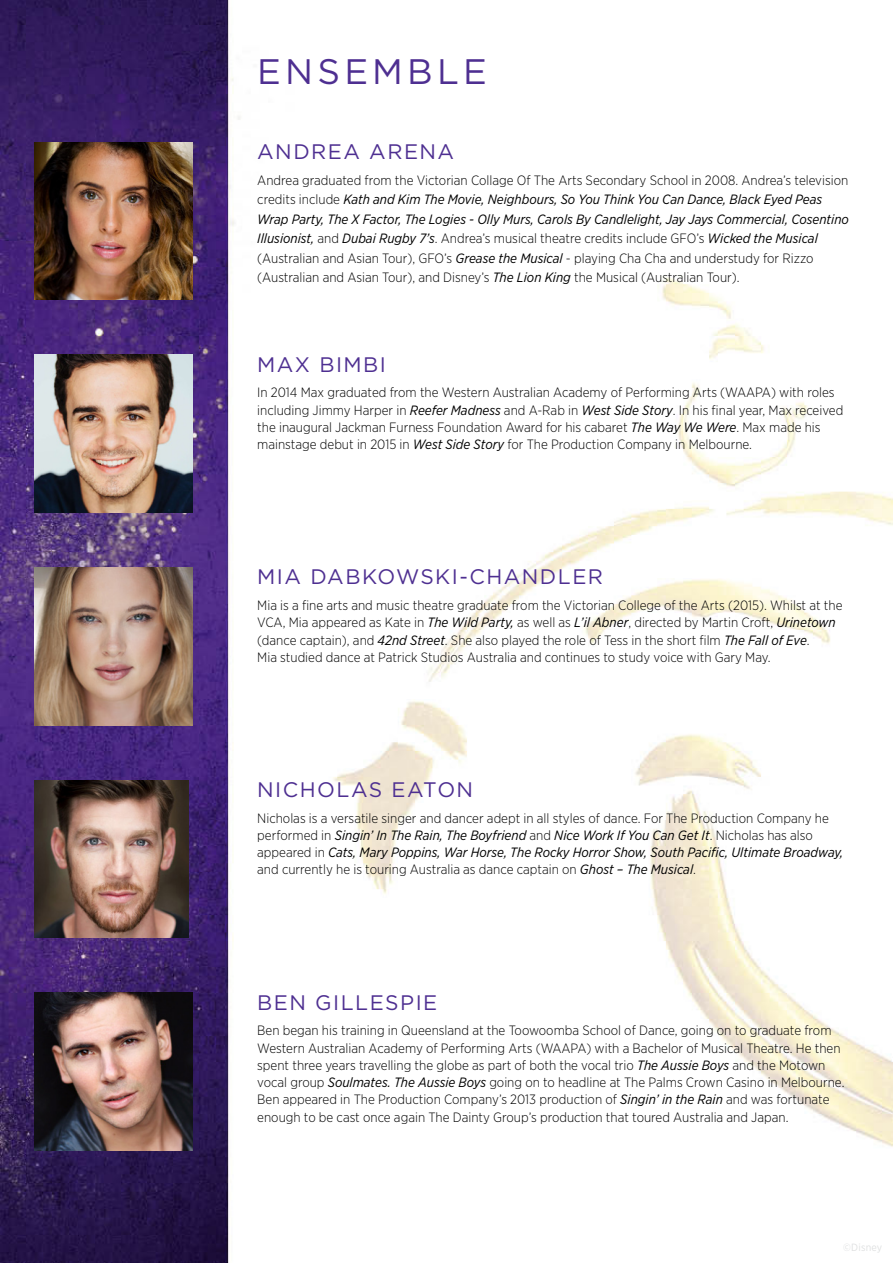
<style>
.page{position:relative;width:893px;height:1263px;background:#fff}
.page>*{position:absolute;margin:0;border:0;box-sizing:border-box;transform-origin:0 0}
.t1{font:35.4px "Gotham";letter-spacing:.12em;color:#4e2f91}
.t2{font:21px "Gotham";letter-spacing:.07em;color:#4e2f91}
.t3{font:300 13.5px/17.2px "Gotham Narrow";color:#000}
.t4{font:10.5px "Gotham Narrow";letter-spacing:.015em;color:#d1d3d4}
.s1{font-weight:400;font-style:italic}
</style>
<div class="page">
<img style="left:0;top:0;width:893px;height:1263px">
<img style="left:35px;top:355px;width:157px;height:157px">
<img style="left:35px;top:142px;width:157px;height:158px">
<img style="left:35px;top:567px;width:157px;height:158px">
<img style="left:35px;top:780px;width:153px;height:158px">
<img style="left:35px;top:993px;width:157px;height:157px">
<h1 class="t1" style="left:257px;top:48px;width:231px">ENSEMBLE</h1>
<h2 class="t2" style="left:257px;top:138px;width:198px">ANDREA ARENA</h2>
<p class="t3" style="left:257px;top:170px;width:593px;line-height:19.5px">Andrea graduated from the Victorian Collage Of The Arts Secondary School in 2008. Andrea’s television credits include <span class="s1">Kath and Kim The Movie, Neighbours, So You Think You Can Dance, Black Eyed Peas Wrap Party, The X Factor, The Logies - Olly Murs, Carols By Candlelight, Jay Jays Commercial, Cosentino Illusionist,</span> and <span class="s1">Dubai Rugby 7’s</span>. Andrea’s musical theatre credits include GFO’s <span class="s1">Wicked the Musical </span>(Australian and Asian Tour), GFO’s <span class="s1">Grease the Musical</span> - playing Cha Cha and understudy for Rizzo (Australian and Asian Tour), and Disney’s <span class="s1">The Lion King</span> the Musical (Australian Tour).</p>
<h2 class="t2" style="left:257px;top:351px;width:130px">MAX BIMBI</h2>
<p class="t3" style="left:257px;top:384px;width:587px">In 2014 Max graduated from the Western Australian Academy of Performing Arts (WAAPA) with roles including Jimmy Harper in <span class="s1">Reefer Madness</span> and A-Rab in <span class="s1">West Side Story</span>. In his final year, Max received the inaugural Jackman Furness Foundation Award for his cabaret <span class="s1">The Way We Were</span>. Max made his mainstage debut in 2015 in <span class="s1">West Side Story</span> for The Production Company in Melbourne.</p>
<h2 class="t2" style="left:257px;top:563px;width:347px">MIA DABKOWSKI-CHANDLER</h2>
<p class="t3" style="left:257px;top:596px;width:587px">Mia is a fine arts and music theatre graduate from the Victorian College of the Arts (2015). Whilst at the VCA, Mia appeared as Kate in <span class="s1">The Wild Party,</span> as well as <span class="s1">L’il Abner</span>, directed by Martin Croft, <span class="s1">Urinetown </span>(dance captain), and <span class="s1">42nd Street</span>. She also played the role of Tess in the short film <span class="s1">The Fall of Eve</span>.<br>Mia studied dance at Patrick Studios Australia and continues to study voice with Gary May.</p>
<h2 class="t2" style="left:257px;top:776px;width:217px">NICHOLAS EATON</h2>
<p class="t3" style="left:257px;top:809px;width:588px">Nicholas is a versatile singer and dancer adept in all styles of dance. For The Production Company he performed in <span class="s1">Singin’ In The Rain, The Boyfriend</span> and <span class="s1">Nice Work If You Can Get It</span>. Nicholas has also appeared in <span class="s1">Cats, Mary Poppins, War Horse, The Rocky Horror Show, South Pacific, Ultimate Broadway, </span>and currently he is touring Australia as dance captain on <span class="s1">Ghost – The Musical</span>.</p>
<h2 class="t2" style="left:257px;top:989px;width:182px">BEN GILLESPIE</h2>
<p class="t3" style="left:257px;top:1022px;width:589px">Ben began his training in Queensland at the Toowoomba School of Dance, going on to graduate from Western Australian Academy of Performing Arts (WAAPA) with a Bachelor of Musical Theatre. He then spent three years travelling the globe as part of both the vocal trio <span class="s1">The Aussie Boys</span> and the Motown vocal group <span class="s1">Soulmates. The Aussie Boys</span> going on to headline at The Palms Crown Casino in Melbourne.<br>Ben appeared in The Production Company’s 2013 production of <span class="s1">Singin’ in the Rain</span> and was fortunate enough to be cast once again The Dainty Group’s production that toured Australia and Japan.</p>
<p class="t4" style="left:843px;top:1241px;width:41px">©Disney</p>
</div>
